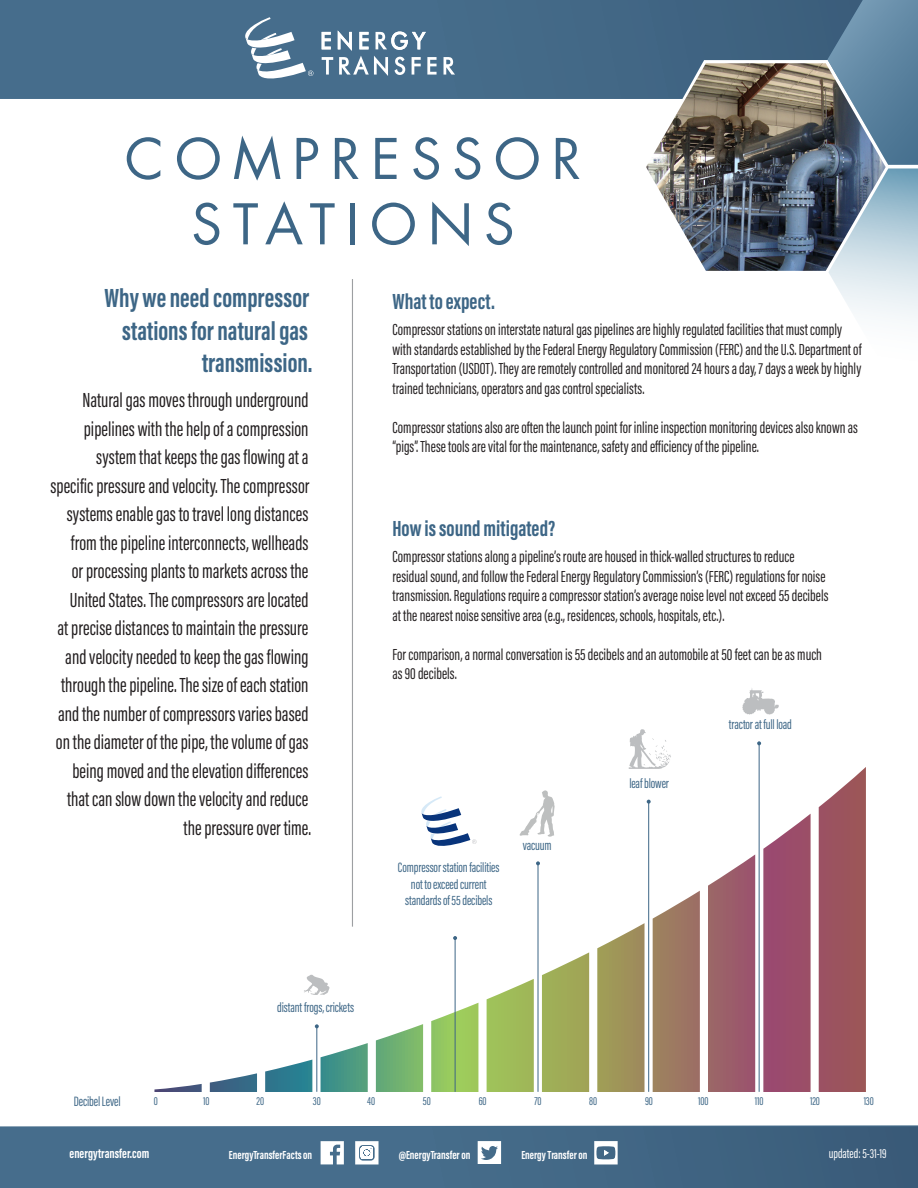
<style>
.page{position:relative;width:918px;height:1188px;background:#fff}
.page>*{position:absolute;margin:0;border:0;box-sizing:border-box;transform-origin:0 0}
.t1{font:54.45px/65.4px "Futura Std";letter-spacing:.2em;color:#3d6686;text-align:center}
.t2{font:700 27px/32.4px "Acumin Pro Extra Cond";color:#3d6686;text-align:right}
.t3{font:700 22.5px "Acumin Pro Extra Cond";color:#3d6686}
.t4{font:21px/28.5px "Acumin Pro Extra Cond";color:#231f20;text-align:right}
.Body{font:16.5px/19.5px "Acumin Pro Extra Cond";color:#231f20}
.t5{font:13.95px/16.8px "Acumin Pro Extra Cond";letter-spacing:-.01em;color:#3d6686;text-align:center}
.t6{font:700 13.5px "Acumin Pro Extra Cond";color:#fff}
.t7{font:13.5px "Acumin Pro Extra Cond";color:#fff}
.t8{font:700 12px "Acumin Pro Extra Cond";color:#fff}
.t9{font:12px "Acumin Pro Extra Cond";letter-spacing:-.01em;color:#3d6686}
</style>
<div class="page">
<svg style="left:0;top:0;width:827px;height:99px;background:#456a89"></svg>
<svg style="left:0;top:1126px;width:918px;height:62px;background:#436886"></svg>
<img style="left:646px;top:63px;width:181px;height:208px">
<svg style="left:827px;top:0;width:91px;height:321px;background:#839bad"></svg>
<hr style="left:352px;top:279px;width:1px;height:648px;background:#9d9fa2">
<svg style="left:245px;top:17px;width:68px;height:62px"></svg>
<svg style="left:322px;top:30px;width:133px;height:46px"></svg>
<div style="left:321px;top:634px;width:47px;height:458px;background:#fff"></div>
<svg style="left:154px;top:1084px;width:48px;height:8px"></svg>
<svg style="left:210px;top:1073px;width:47px;height:19px"></svg>
<svg style="left:265px;top:1060px;width:47px;height:32px"></svg>
<svg style="left:321px;top:1043px;width:47px;height:49px;background:#63a696"></svg>
<svg style="left:376px;top:1024px;width:47px;height:68px;background:#83bb81"></svg>
<svg style="left:431px;top:1003px;width:47px;height:89px;background:#a3ce6f"></svg>
<svg style="left:487px;top:979px;width:47px;height:113px;background:#a7c268"></svg>
<svg style="left:542px;top:952px;width:47px;height:140px;background:#a7b165"></svg>
<svg style="left:597px;top:923px;width:48px;height:169px;background:#a79d67"></svg>
<svg style="left:653px;top:891px;width:47px;height:201px;background:#a3816c"></svg>
<svg style="left:708px;top:854px;width:47px;height:238px;background:#a16774"></svg>
<svg style="left:763px;top:814px;width:48px;height:278px;background:#a35b78"></svg>
<svg style="left:819px;top:767px;width:47px;height:325px;background:#a15e66"></svg>
<hr style="left:455px;top:938px;width:1px;height:154px;background:#3d6686">
<svg style="left:453px;top:936px;width:4px;height:4px"></svg>
<hr style="left:648px;top:802px;width:1px;height:290px;background:#3d6686">
<svg style="left:647px;top:800px;width:4px;height:4px"></svg>
<hr style="left:759px;top:743px;width:1px;height:349px;background:#3d6686">
<svg style="left:757px;top:741px;width:4px;height:4px"></svg>
<hr style="left:316px;top:1026px;width:1px;height:66px;background:#3d6686">
<svg style="left:315px;top:1024px;width:4px;height:4px"></svg>
<svg style="left:304px;top:975px;width:26px;height:19px"></svg>
<svg style="left:629px;top:729px;width:42px;height:40px"></svg>
<svg style="left:742px;top:688px;width:37px;height:27px"></svg>
<hr style="left:538px;top:863px;width:1px;height:229px;background:#3d6686">
<svg style="left:536px;top:861px;width:4px;height:4px"></svg>
<svg style="left:520px;top:790px;width:35px;height:47px"></svg>
<svg style="left:421px;top:796px;width:56px;height:50px"></svg>
<svg style="left:321px;top:1141px;width:23px;height:23px"></svg>
<svg style="left:594px;top:1141px;width:24px;height:23px"></svg>
<svg style="left:355px;top:1141px;width:24px;height:23px"></svg>
<svg style="left:478px;top:1141px;width:23px;height:22px"></svg>
<p class="t1" style="left:125px;top:127px;width:458px">COMPRESSOR<br>STATIONS</p>
<p class="t2" style="left:105px;top:282px;width:210px">Why we need compressor stations for natural gas transmission.</p>
<p class="t4" style="left:51px;top:386px;width:262px">Natural gas moves through underground pipelines with the help of a compression system that keeps the gas flowing at a<br>specific pressure and velocity. The compressor systems enable gas to travel long distances from the pipeline interconnects, wellheads<br>or processing plants to markets across the United States. The compressors are located<br>at precise distances to maintain the pressure and velocity needed to keep the gas flowing through the pipeline. The size of each station and the number of compressors varies based on the diameter of the pipe, the volume of gas being moved and the elevation differences that can slow down the velocity and reduce the pressure over time.</p>
<p class="t5" style="left:277px;top:999px;width:79px">distant frogs, crickets</p>
<p class="t3" style="left:393px;top:287px;width:104px">What to expect.</p>
<p class="Body" style="left:393px;top:320px;width:471px">Compressor stations on interstate natural gas pipelines are highly regulated facilities that must comply with standards established by the Federal Energy Regulatory Commission (FERC) and the U.S. Department of Transportation (USDOT). They are remotely controlled and monitored 24 hours a day, 7 days a week by highly trained technicians, operators and gas control specialists.</p>
<p class="Body" style="left:393px;top:417px;width:467px">Compressor stations also are often the launch point for inline inspection monitoring devices also known as “pigs”. These tools are vital for the maintenance, safety and efficiency of the pipeline.</p>
<p class="t3" style="left:393px;top:515px;width:164px">How is sound mitigated?</p>
<p class="Body" style="left:393px;top:547px;width:437px">Compressor stations along a pipeline’s route are housed in thick-walled structures to reduce residual sound, and follow the Federal Energy Regulatory Commission’s (FERC) regulations for noise transmission. Regulations require a compressor station’s average noise level not exceed 55 decibels at the nearest noise sensitive area (e.g., residences, schools, hospitals, etc.).</p>
<p class="Body" style="left:393px;top:644px;width:431px">For comparison, a normal conversation is 55 decibels and an automobile at 50 feet can be as much as 90 decibels.</p>
<p class="t5" style="left:398px;top:859px;width:103px">Compressor station facilities not to exceed current standards of 55 decibels</p>
<p class="t5" style="left:523px;top:837px;width:30px">vacuum</p>
<p class="t5" style="left:629px;top:775px;width:41px">leaf blower</p>
<p class="t5" style="left:729px;top:715px;width:65px">tractor at full load</p>
<p class="t5" style="left:74px;top:1092px;width:48px">Decibel Level</p>
<p class="t9" style="left:154px;top:1094px;width:6px">0</p>
<p class="t9" style="left:203px;top:1094px;width:8px">10</p>
<p class="t9" style="left:256px;top:1094px;width:9px">20</p>
<p class="t9" style="left:313px;top:1094px;width:9px">30</p>
<p class="t9" style="left:367px;top:1094px;width:9px">40</p>
<p class="t9" style="left:423px;top:1094px;width:9px">50</p>
<p class="t9" style="left:479px;top:1094px;width:9px">60</p>
<p class="t9" style="left:534px;top:1094px;width:9px">70</p>
<p class="t9" style="left:589px;top:1094px;width:9px">80</p>
<p class="t9" style="left:645px;top:1094px;width:9px">90</p>
<p class="t9" style="left:698px;top:1094px;width:12px">100</p>
<p class="t9" style="left:755px;top:1094px;width:10px">110</p>
<p class="t9" style="left:810px;top:1094px;width:11px">120</p>
<p class="t9" style="left:864px;top:1094px;width:12px">130</p>
<p class="t6" style="left:70px;top:1145px;width:81px">energytransfer.com</p>
<p class="t8" style="left:229px;top:1147px;width:85px">EnergyTransferFacts on</p>
<p class="t8" style="left:399px;top:1147px;width:73px">@EnergyTransfer on</p>
<p class="t8" style="left:521px;top:1147px;width:68px">Energy Transfer on</p>
<p class="t7" style="left:829px;top:1145px;width:59px">updated: 5-31-19</p>
</div>
